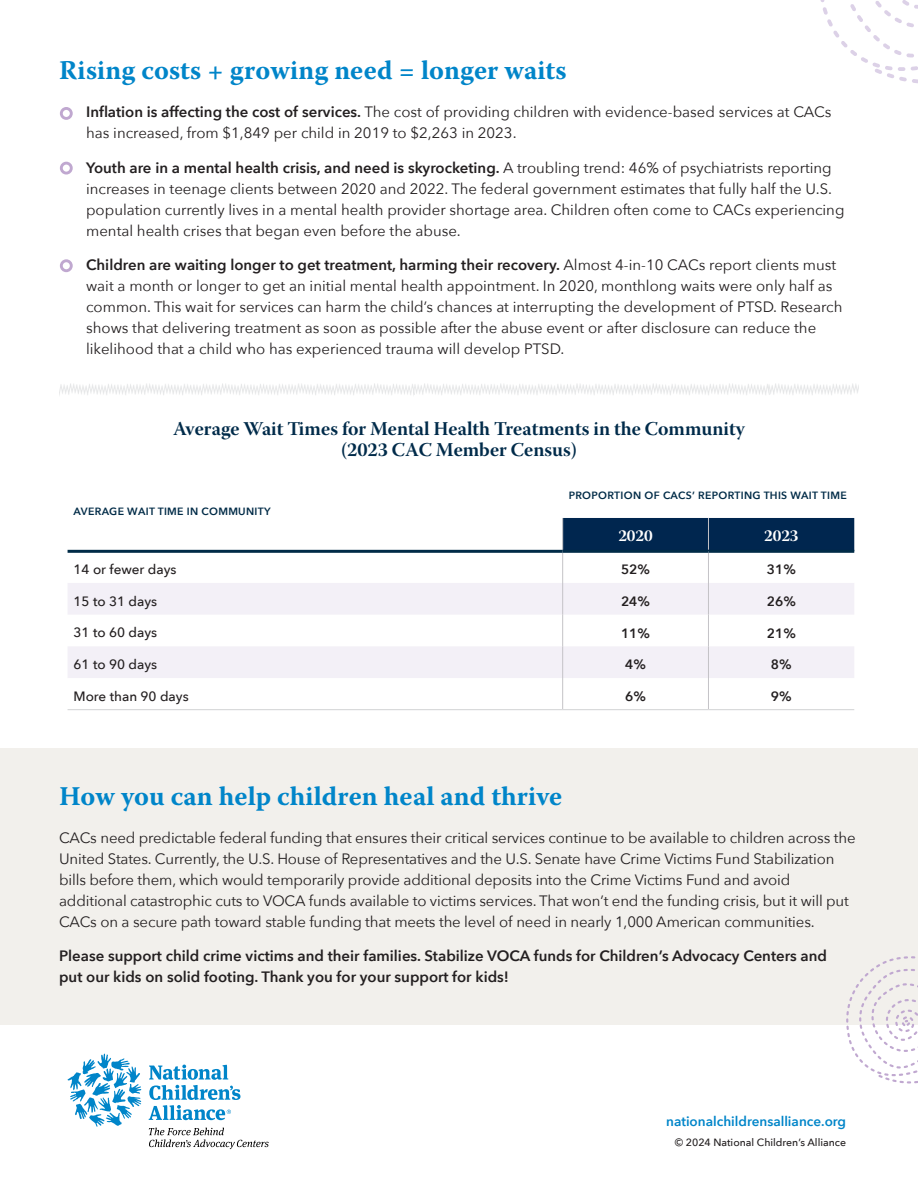
<style>
.page{position:relative;width:918px;height:1188px;background:#fff}
.page>*{position:absolute;margin:0;border:0;box-sizing:border-box;transform-origin:0 0}
.t1{font:700 27px "Warnock Pro";color:#0085c9}
.t2{font:19.5px/21px "Warnock Pro Bold Subh";color:#002b4a;text-align:center}
.t3{font:16.5px "Warnock Pro Bold Subh";color:#fff}
.t4{font:15px/21px "Avenir Next";color:#231f20}
.t5{font:600 15px/21px "Avenir Next";color:#231f20}
.t6{font:500 13.5px "Avenir Next";color:#231f20}
.t7{font:600 13.5px "Avenir Next";color:#0085c9}
.t8{font:600 13.5px "Avenir Next";color:#231f20}
.t9{font:600 10.5px "Avenir Next";letter-spacing:.03em;color:#002b47}
.t10{font:500 10.5px "Avenir Next";color:#231f20}
.s1{font-weight:600}
</style>
<div class="page">
<div style="left:0;top:748px;width:918px;height:276px;background:#f2f0ec"></div>
<div style="left:563px;top:518px;width:291px;height:32px;background:#00264f"></div>
<svg style="left:68px;top:583px;width:786px;height:95px;fill:#f3f0f7"></svg>
<hr style="left:562px;top:518px;width:1px;height:32px;background:#c4c3c7">
<hr style="left:708px;top:518px;width:1px;height:32px;background:#c4c3c7">
<hr style="left:562px;top:553px;width:1px;height:30px;background:#c4c3c7">
<hr style="left:708px;top:553px;width:1px;height:30px;background:#c4c3c7">
<hr style="left:562px;top:583px;width:1px;height:32px;background:#c4c3c7">
<hr style="left:708px;top:583px;width:1px;height:32px;background:#c4c3c7">
<hr style="left:562px;top:615px;width:1px;height:31px;background:#c4c3c7">
<hr style="left:708px;top:615px;width:1px;height:31px;background:#c4c3c7">
<hr style="left:562px;top:646px;width:1px;height:32px;background:#c4c3c7">
<hr style="left:708px;top:646px;width:1px;height:32px;background:#c4c3c7">
<hr style="left:562px;top:678px;width:1px;height:31px;background:#c4c3c7">
<hr style="left:708px;top:678px;width:1px;height:31px;background:#c4c3c7">
<hr style="left:68px;top:550px;width:495px;height:3px;background:#002b47">
<hr style="left:563px;top:550px;width:145px;height:3px;background:#002b47">
<hr style="left:708px;top:550px;width:146px;height:3px;background:#002b47">
<hr style="left:68px;top:709px;width:495px;height:1px;background:#d1d2d4">
<hr style="left:563px;top:709px;width:145px;height:1px;background:#d1d2d4">
<hr style="left:708px;top:709px;width:146px;height:1px;background:#d1d2d4">
<svg style="left:67px;top:1054px;width:74px;height:73px"></svg>
<svg style="left:149px;top:1128px;width:120px;height:21px"></svg>
<svg style="left:149px;top:1065px;width:91px;height:55px"></svg>
<svg style="left:820px;top:0;width:98px;height:83px"></svg>
<img style="left:59px;top:383px;width:800px;height:12px">
<svg style="left:846px;top:956px;width:72px;height:128px"></svg>
<div style="left:60px;top:107px;width:13px;height:13px;border:3px solid #c0a8d0;border-radius:50%"></div>
<div style="left:60px;top:162px;width:13px;height:13px;border:3px solid #c0a8d0;border-radius:50%"></div>
<div style="left:60px;top:259px;width:13px;height:13px;border:3px solid #c0a8d0;border-radius:50%"></div>
<p class="t1" style="left:59px;top:54px;width:509px">Rising costs + growing need = longer waits</p>
<p class="t4" style="left:86px;top:101px;width:747px"><span class="s1">Inflation is affecting the cost of services.</span> The cost of providing children with evidence-based services at CACs has increased, from $1,849 per child in 2019 to $2,263 in 2023.</p>
<p class="t4" style="left:86px;top:156px;width:760px"><span class="s1">Youth are in a mental health crisis, and need is skyrocketing.</span> A troubling trend: 46% of psychiatrists reporting increases in teenage clients between 2020 and 2022. The federal government estimates that fully half the U.S. population currently lives in a mental health provider shortage area. Children often come to CACs experiencing mental health crises that began even before the abuse.</p>
<p class="t4" style="left:86px;top:254px;width:758px"><span class="s1">Children are waiting longer to get treatment, harming their recovery.</span> Almost 4-in-10 CACs report clients must wait a month or longer to get an initial mental health appointment. In 2020, monthlong waits were only half as common. This wait for services can harm the child’s chances at interrupting the development of PTSD. Research shows that delivering treatment as soon as possible after the abuse event or after disclosure can reduce the likelihood that a child who has experienced trauma will develop PTSD.</p>
<p class="t2" style="left:173px;top:418px;width:573px">Average Wait Times for Mental Health Treatments in the Community (2023 CAC Member Census)</p>
<p class="t9" style="left:74px;top:503px;width:199px">AVERAGE WAIT TIME IN COMMUNITY</p>
<p class="t9" style="left:569px;top:486px;width:280px">PROPORTION OF CACS’ REPORTING THIS WAIT TIME</p>
<p class="t3" style="left:618px;top:525px;width:36px">2020</p>
<p class="t3" style="left:764px;top:525px;width:36px">2023</p>
<p class="t6" style="left:74px;top:558px;width:104px">14 or fewer days</p>
<p class="t8" style="left:621px;top:558px;width:31px">52%</p>
<p class="t8" style="left:767px;top:558px;width:31px">31%</p>
<p class="t6" style="left:74px;top:589px;width:85px">15 to 31 days</p>
<p class="t8" style="left:621px;top:590px;width:31px">24%</p>
<p class="t8" style="left:767px;top:590px;width:31px">26%</p>
<p class="t6" style="left:74px;top:621px;width:85px">31 to 60 days</p>
<p class="t8" style="left:621px;top:621px;width:31px">11%</p>
<p class="t8" style="left:767px;top:621px;width:31px">21%</p>
<p class="t6" style="left:74px;top:653px;width:85px">61 to 90 days</p>
<p class="t8" style="left:625px;top:653px;width:22px">4%</p>
<p class="t8" style="left:771px;top:653px;width:22px">8%</p>
<p class="t6" style="left:74px;top:684px;width:117px">More than 90 days</p>
<p class="t8" style="left:625px;top:685px;width:22px">6%</p>
<p class="t8" style="left:771px;top:685px;width:22px">9%</p>
<p class="t1" style="left:59px;top:780px;width:505px">How you can help children heal and thrive</p>
<p class="t4" style="left:59px;top:826px;width:798px">CACs need predictable federal funding that ensures their critical services continue to be available to children across the United States. Currently, the U.S. House of Representatives and the U.S. Senate have Crime Victims Fund Stabilization bills before them, which would temporarily provide additional deposits into the Crime Victims Fund and avoid additional catastrophic cuts to VOCA funds available to victims services. That won’t end the funding crisis, but it will put CACs on a secure path toward stable funding that meets the level of need in nearly 1,000 American communities.</p>
<p class="t5" style="left:59px;top:945px;width:769px">Please support child crime victims and their families. Stabilize VOCA funds for Children’s Advocacy Centers and put our kids on solid footing. Thank you for your support for kids!</p>
<p class="t7" style="left:666px;top:1110px;width:181px">nationalchildrensalliance.org</p>
<p class="t10" style="left:675px;top:1133px;width:173px">© 2024 National Children’s Alliance</p>
</div>
